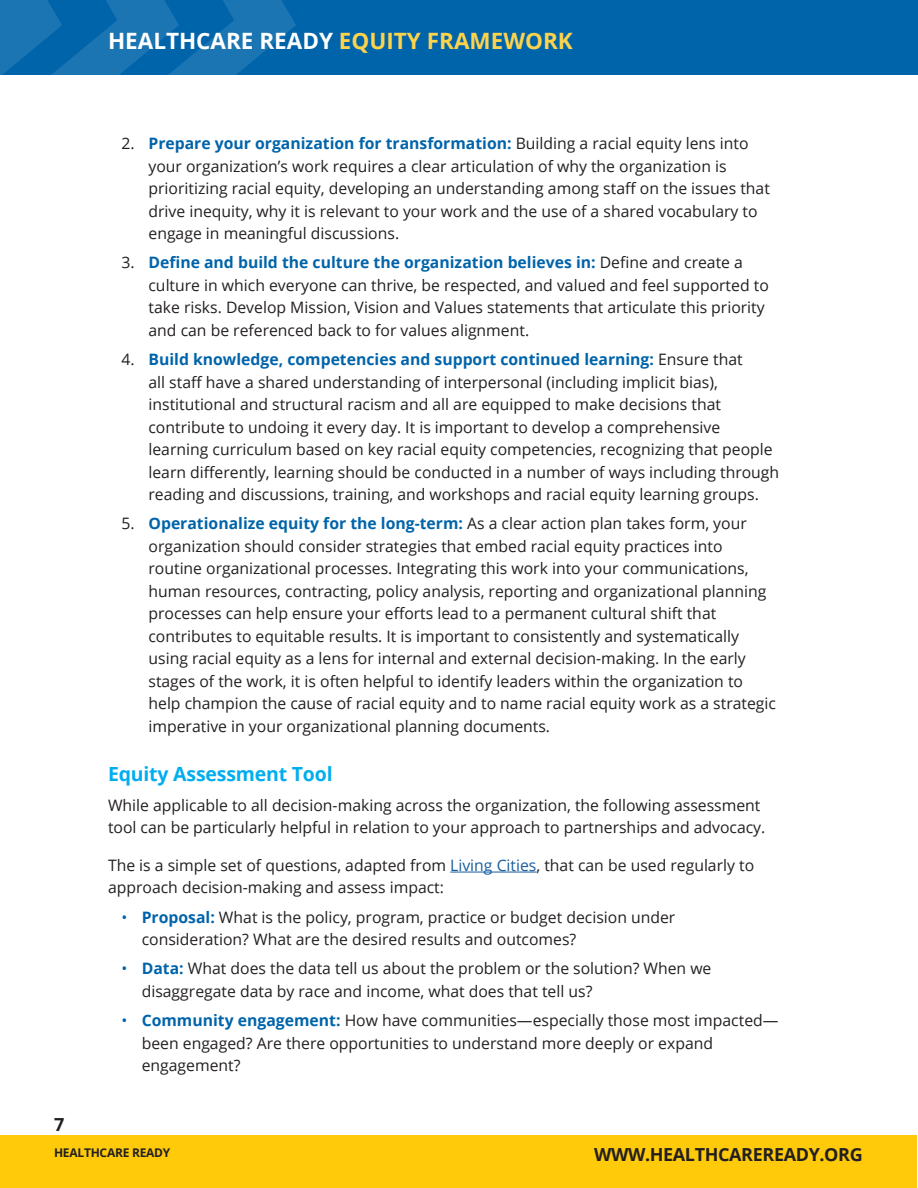
<style>
.page{position:relative;width:918px;height:1188px;background:#fff}
.page>*{position:absolute;margin:0;border:0;box-sizing:border-box;transform-origin:0 0}
.t1{font:700 22.5px "Open Sans";color:#fff}
.t2{font:700 19.5px "Open Sans";letter-spacing:-.01em;color:#00aeef}
.t3{font:700 18px "Open Sans";letter-spacing:-.02em;color:#231f20}
.BODY{font:15.75px/22.5px "Open Sans";color:#231f20}
.t4{font:700 12px "Open Sans";letter-spacing:-.02em;color:#231f20}
.s1{color:#fed34c}
.s2{font-weight:700;color:#0064aa}
.s3{color:#175d9e}
.s4{color:#0064aa}
</style>
<div class="page">
<div style="left:1px;top:1136px;width:916px;height:52px;background:#feca0a"></div>
<div style="left:0;top:0;width:918px;height:75px;background:#0064aa"></div>
<svg style="left:0;top:0;width:296px;height:75px"></svg>
<hr style="left:450px;top:872px;width:86px;height:1px;background:#175d9e">
<h1 class="t1" style="left:108px;top:25px;width:466px">HEALTHCARE READY <span class="s1">EQUITY FRAMEWORK</span></h1>
<p class="BODY" style="left:148px;top:132px;width:623px;text-indent:-27px">2. <span class="s2">Prepare your organization for transformation:</span> Building a racial equity lens into your organization’s work requires a clear articulation of why the organization is prioritizing racial equity, developing an understanding among staff on the issues that drive inequity, why it is relevant to your work and the use of a shared vocabulary to engage in meaningful discussions.</p>
<p class="BODY" style="left:148px;top:251px;width:622px;text-indent:-27px">3. <span class="s2">Define and build the culture the organization believes in:</span> Define and create a culture in which everyone can thrive, be respected, and valued and feel supported to take risks. Develop Mission, Vision and Values statements that articulate this priority and can be referenced back to for values alignment.</p>
<p class="BODY" style="left:148px;top:348px;width:632px;text-indent:-27px">4. <span class="s2">Build knowledge, competencies and support continued learning:</span> Ensure that<br>all staff have a shared understanding of interpersonal (including implicit bias), institutional and structural racism and all are equipped to make decisions that contribute to undoing it every day. It is important to develop a comprehensive learning curriculum based on key racial equity competencies, recognizing that people learn differently, learning should be conducted in a number of ways including through reading and discussions, training, and workshops and racial equity learning groups.</p>
<p class="BODY" style="left:148px;top:512px;width:629px;text-indent:-27px">5. <span class="s2">Operationalize equity for the long-term:</span> As a clear action plan takes form, your organization should consider strategies that embed racial equity practices into routine organizational processes. Integrating this work into your communications, human resources, contracting, policy analysis, reporting and organizational planning processes can help ensure your efforts lead to a permanent cultural shift that contributes to equitable results. It is important to consistently and systematically using racial equity as a lens for internal and external decision-making. In the early stages of the work, it is often helpful to identify leaders within the organization to help champion the cause of racial equity and to name racial equity work as a strategic imperative in your organizational planning documents.</p>
<h2 class="t2" style="left:108px;top:761px;width:226px">Equity Assessment Tool</h2>
<p class="BODY" style="left:108px;top:793px;width:659px">While applicable to all decision-making across the organization, the following assessment tool can be particularly helpful in relation to your approach to partnerships and advocacy.</p>
<p class="BODY" style="left:108px;top:853px;width:648px">The is a simple set of questions, adapted from <span class="s3">Living Cities</span>, that can be used regularly to approach decision-making and assess impact:</p>
<p class="BODY" style="left:142px;top:905px;width:535px;text-indent:-20px"><span class="s4">•</span> <span class="s2">Proposal:</span> What is the policy, program, practice or budget decision under consideration? What are the desired results and outcomes?</p>
<p class="BODY" style="left:142px;top:957px;width:571px;text-indent:-20px"><span class="s4">•</span> <span class="s2">Data:</span> What does the data tell us about the problem or the solution? When we disaggregate data by race and income, what does that tell us?</p>
<p class="BODY" style="left:142px;top:1009px;width:638px;text-indent:-20px"><span class="s4">•</span> <span class="s2">Community engagement:</span> How have communities—especially those most impacted— been engaged? Are there opportunities to understand more deeply or expand engagement?</p>
<p class="t3" style="left:54px;top:1112px;width:12px">7</p>
<p class="t4" style="left:54px;top:1144px;width:118px">HEALTHCARE READY</p>
<p class="t3" style="left:594px;top:1142px;width:270px">WWW.HEALTHCAREREADY.ORG</p>
</div>
